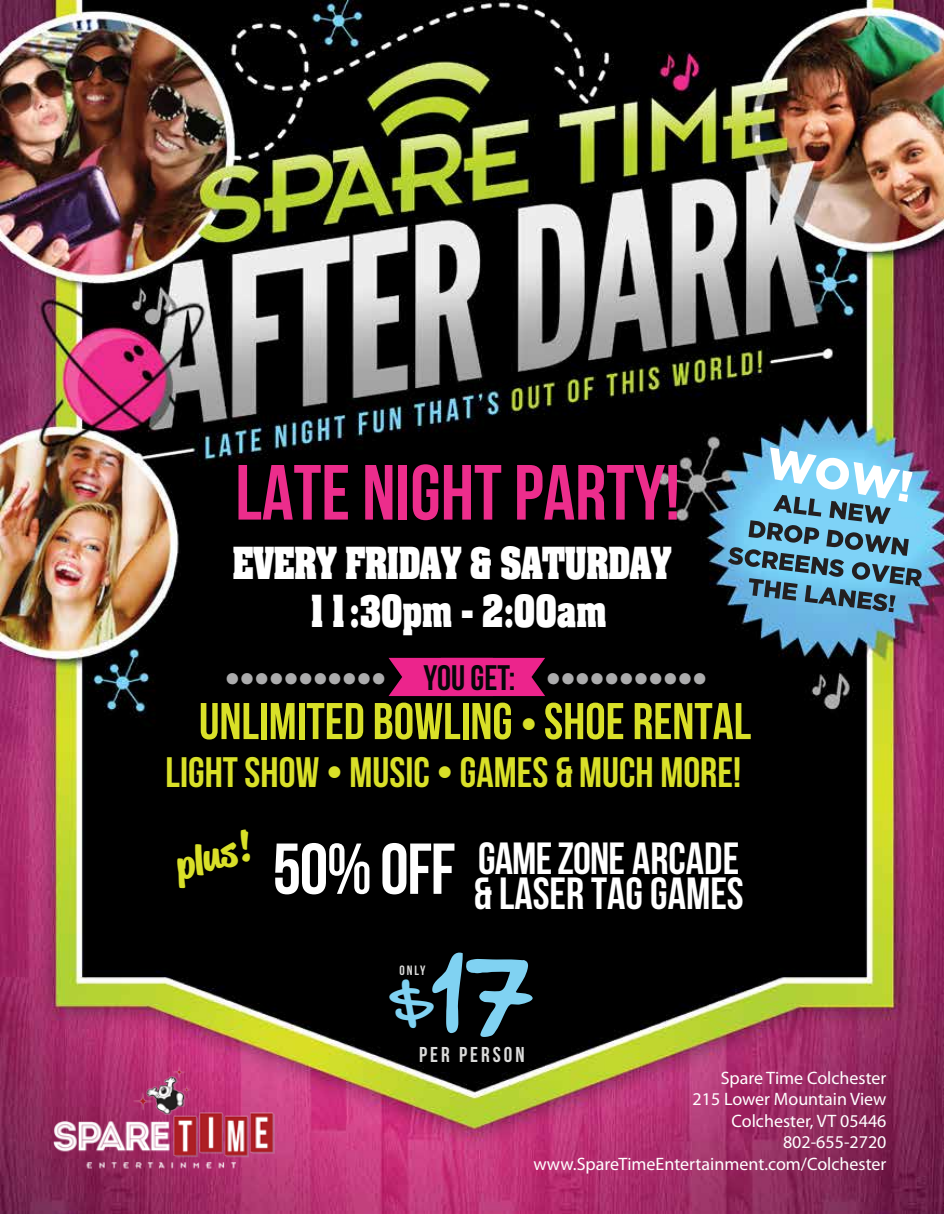
<style>
.page{position:relative;width:944px;height:1214px;background:#fff}
.page>*{position:absolute;margin:0;border:0;box-sizing:border-box;transform-origin:0 0}
.t1{font:81.3px "Hand Of Sean Demo";color:#80d2f2}
.t2{font:78px "Bebas Neue";color:#ec2d8c}
.t3{font:51.6px "Bebas Neue";color:#d9e028}
.t4{font:700 48px/48px "Aargau";letter-spacing:-.02em;color:#fff;text-align:center;scale:.81 1}
.t5{font:45px/34.5px "Bebas Neue";color:#fff;text-align:right}
.t6{font:700 43.35px "Myriad Pro";color:#acacad}
.t7{font:42.6px "Bebas Neue";color:#d9e028}
.t8{font:700 39.6px "Reklame Script";color:#d9e028;scale:.92 1}
.t9{font:35.4px "Bebas Neue";color:#050708}
.t10{font:21.45px "Bebas Neue";letter-spacing:.14em;color:#dbdbda}
.t11{font:18px/21.6px "Myriad Pro";color:#fff;text-align:right}
.t12{font:13.5px "Bebas Neue";color:#dbdbda}
.s1{font-size:42.6px}
.s2{font-size:71.85px}
</style>
<div class="page">
<img style="left:0;top:0;width:944px;height:1214px">
<svg style="left:388px;top:658px;width:157px;height:38px"></svg>
<svg style="left:728px;top:447px;width:193px;height:165px"></svg>
<img style="left:41px;top:1059px;width:247px;height:125px">
<div style="left:388px;top:976px;width:48px;height:53px;background:#000"></div>
<div style="left:461px;top:955px;width:74px;height:85px;background:#000"></div>
<h2 class="t2" style="left:235px;top:450px;width:446px">LATE NIGHT PARTY!</h2>
<h3 class="t4" style="left:232px;top:536px;width:543px">EVERY FRIDAY &amp; SATURDAY<br>11:30pm - 2:00am</h3>
<h3 class="t9" style="left:423px;top:658px;width:93px">YOU GET:</h3>
<h3 class="t6" style="left:225px;top:646px;width:162px">•••••••••••</h3>
<h3 class="t6" style="left:546px;top:646px;width:162px">•••••••••••</h3>
<h3 class="t3" style="left:199px;top:693px;width:553px">UNLIMITED BOWLING <span class="s1">•</span> SHOE RENTAL</h3>
<h3 class="t7" style="left:166px;top:748px;width:577px">LIGHT SHOW • MUSIC • GAMES &amp; MUCH MORE!</h3>
<h3 class="t8" style="left:168px;top:839px;width:86px;rotate:-16deg">plus!</h3>
<h3 class="t5" style="left:273px;top:841px;width:472px"><span class="s2">50% OFF</span> GAMEZONE ARCADE &amp; LASER TAG GAMES</h3>
<h1 class="t1" style="left:429px;top:955px;width:38px">1</h1>
<p class="t12" style="left:399px;top:962px;width:27px">ONLY</p>
<p class="t10" style="left:419px;top:1042px;width:107px">PER PERSON</p>
<p class="t11" style="left:533px;top:1066px;width:354px">Spare Time Colchester<br>215 Lower Mountain View<br>Colchester, VT 05446<br>802-655-2720 www.SpareTimeEntertainment.com/Colchester</p>
</div>
